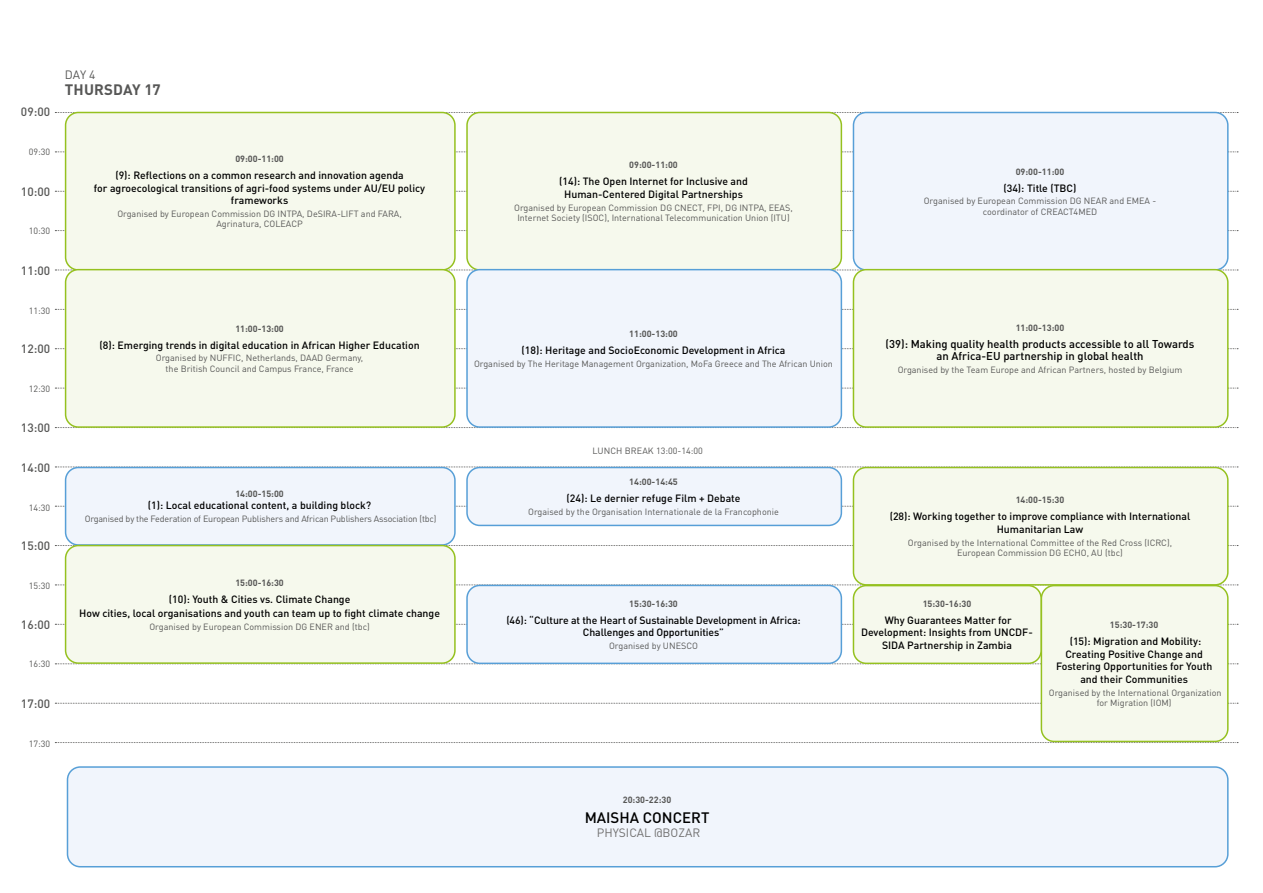
<style>
.page{position:relative;width:1263px;height:893px;background:#fff}
.page>*{position:absolute;margin:0;border:0;box-sizing:border-box;transform-origin:0 0}
.t1{font:500 15px "DIN Pro";color:#000}
.t2{font:700 15px "DIN Pro";letter-spacing:.01em;color:#575756}
.t3{font:500 12px "DIN Pro";color:#575756}
.t4{font:12px "DIN";color:#706f6f}
.t5{font:12px "DIN Pro";color:#575756}
.t6{font:500 11.25px/12.8px "DIN Pro";color:#000;text-align:center}
.t7{font:500 10.5px/12.8px "DIN Pro";color:#000;text-align:center}
.t8{font:9px/10.5px "DIN Pro";color:#575756;text-align:center}
.t9{font:700 9px "DIN Pro";color:#575756}
.t10{font:9px "DIN Pro";letter-spacing:-.02em;color:#575756}
.t11{font:9px "DIN";color:#575756}
</style>
<div class="page">
<svg style="left:55px;top:112px;width:1183px;height:1px"></svg>
<svg style="left:55px;top:506px;width:1183px;height:1px"></svg>
<svg style="left:55px;top:152px;width:1183px;height:1px"></svg>
<svg style="left:55px;top:545px;width:1183px;height:1px"></svg>
<svg style="left:55px;top:191px;width:1183px;height:1px"></svg>
<svg style="left:55px;top:584px;width:1183px;height:1px"></svg>
<svg style="left:55px;top:230px;width:1183px;height:1px"></svg>
<svg style="left:55px;top:624px;width:1183px;height:1px"></svg>
<svg style="left:55px;top:663px;width:1183px;height:1px"></svg>
<svg style="left:55px;top:703px;width:1183px;height:1px"></svg>
<svg style="left:55px;top:270px;width:1183px;height:1px"></svg>
<svg style="left:55px;top:742px;width:1183px;height:1px"></svg>
<svg style="left:55px;top:309px;width:1183px;height:1px"></svg>
<svg style="left:55px;top:348px;width:1183px;height:1px"></svg>
<svg style="left:55px;top:388px;width:1183px;height:1px"></svg>
<svg style="left:55px;top:427px;width:1183px;height:1px"></svg>
<svg style="left:55px;top:467px;width:1183px;height:1px"></svg>
<div style="left:66px;top:112px;width:389px;height:158px;background:#f6f9ed;border-radius:13px"></div>
<div style="left:65px;top:112px;width:391px;height:159px;border:2px solid #95c11f;border-radius:13px"></div>
<div style="left:66px;top:270px;width:389px;height:157px;background:#f6f9ed;border-radius:13px"></div>
<div style="left:65px;top:269px;width:391px;height:159px;border:2px solid #95c11f;border-radius:13px"></div>
<div style="left:467px;top:467px;width:374px;height:58px;background:#f1f5fc;border-radius:13px"></div>
<div style="left:466px;top:467px;width:376px;height:59px;border:2px solid #579fd7;border-radius:13px"></div>
<div style="left:467px;top:585px;width:374px;height:78px;background:#f1f5fc;border-radius:13px"></div>
<div style="left:466px;top:585px;width:376px;height:79px;border:2px solid #579fd7;border-radius:13px"></div>
<div style="left:853px;top:467px;width:375px;height:118px;background:#f6f9ed;border-radius:13px"></div>
<div style="left:853px;top:467px;width:375px;height:119px;border:2px solid #95c11f;border-radius:13px"></div>
<div style="left:1041px;top:586px;width:187px;height:155px;background:#f6f9ed;border-radius:13px"></div>
<div style="left:1041px;top:585px;width:187px;height:157px;border:2px solid #95c11f;border-radius:13px"></div>
<div style="left:853px;top:586px;width:188px;height:77px;background:#f6f9ed;border-radius:13px"></div>
<div style="left:853px;top:585px;width:189px;height:79px;border:2px solid #95c11f;border-radius:13px"></div>
<div style="left:853px;top:112px;width:375px;height:158px;background:#f1f5fc;border-radius:13px"></div>
<div style="left:853px;top:112px;width:375px;height:159px;border:2px solid #579fd7;border-radius:13px"></div>
<div style="left:467px;top:112px;width:374px;height:158px;background:#f6f9ed;border-radius:13px"></div>
<div style="left:466px;top:112px;width:376px;height:159px;border:2px solid #95c11f;border-radius:13px"></div>
<div style="left:66px;top:467px;width:389px;height:78px;background:#f1f5fc;border-radius:13px"></div>
<div style="left:65px;top:467px;width:391px;height:79px;border:2px solid #579fd7;border-radius:13px"></div>
<div style="left:467px;top:270px;width:374px;height:157px;background:#f1f5fc;border-radius:13px"></div>
<div style="left:466px;top:269px;width:376px;height:159px;border:2px solid #579fd7;border-radius:13px"></div>
<div style="left:853px;top:270px;width:375px;height:157px;background:#f6f9ed;border-radius:13px"></div>
<div style="left:853px;top:269px;width:375px;height:159px;border:2px solid #95c11f;border-radius:13px"></div>
<div style="left:67px;top:767px;width:1161px;height:100px;background:#f1f5fc;border-radius:13px"></div>
<div style="left:67px;top:766px;width:1161px;height:101px;border:2px solid #579fd7;border-radius:13px"></div>
<div style="left:66px;top:546px;width:389px;height:117px;background:#f6f9ed;border-radius:13px"></div>
<div style="left:65px;top:545px;width:391px;height:119px;border:2px solid #95c11f;border-radius:13px"></div>
<p class="t3" style="left:21px;top:103px;width:31px">09:00</p>
<p class="t11" style="left:29px;top:146px;width:23px">09:30</p>
<p class="t3" style="left:21px;top:183px;width:31px">10:00</p>
<p class="t11" style="left:29px;top:226px;width:23px">10:30</p>
<p class="t3" style="left:21px;top:262px;width:31px">11:00</p>
<p class="t11" style="left:29px;top:305px;width:23px">11:30</p>
<p class="t3" style="left:21px;top:340px;width:31px">12:00</p>
<p class="t11" style="left:29px;top:383px;width:23px">12:30</p>
<p class="t3" style="left:21px;top:420px;width:31px">13:00</p>
<p class="t3" style="left:21px;top:459px;width:31px">14:00</p>
<p class="t11" style="left:29px;top:502px;width:23px">14:30</p>
<p class="t3" style="left:21px;top:537px;width:31px">15:00</p>
<p class="t11" style="left:29px;top:580px;width:23px">15:30</p>
<p class="t3" style="left:21px;top:617px;width:31px">16:00</p>
<p class="t11" style="left:29px;top:658px;width:23px">16:30</p>
<p class="t3" style="left:21px;top:695px;width:31px">17:00</p>
<p class="t11" style="left:29px;top:738px;width:23px">17:30</p>
<p class="t5" style="left:65px;top:66px;width:32px">DAY 4</p>
<h1 class="t2" style="left:65px;top:80px;width:97px">THURSDAY 17</h1>
<p class="t9" style="left:235px;top:152px;width:50px">09:00-11:00</p>
<p class="t7" style="left:94px;top:168px;width:333px">(9): Reflections on a common research and innovation agenda<br>for agroecological transitions of agri-food systems under AU/EU policy frameworks</p>
<p class="t8" style="left:117px;top:208px;width:286px">Organised by European Commission DG INTPA, DeSIRA-LIFT and FARA,<br>Agrinatura, COLEACP</p>
<p class="t9" style="left:235px;top:322px;width:50px">11:00-13:00</p>
<p class="t7" style="left:100px;top:338px;width:322px">(8): Emerging trends in digital education in African Higher Education</p>
<p class="t8" style="left:156px;top:352px;width:209px">Organised by NUFFIC, Netherlands, DAAD Germany, the British Council and Campus France, France</p>
<p class="t9" style="left:235px;top:488px;width:50px">14:00-15:00</p>
<p class="t7" style="left:148px;top:499px;width:225px">(1): Local educational content, a building block?</p>
<p class="t10" style="left:85px;top:513px;width:353px">Organised by the Federation of European Publishers and African Publishers Association (tbc)</p>
<p class="t9" style="left:235px;top:576px;width:50px">15:00-16:30</p>
<p class="t7" style="left:79px;top:591px;width:362px;line-height:14.9px">(10): Youth &amp; Cities vs. Climate Change<br>How cities, local organisations and youth can team up to fight climate change</p>
<p class="t8" style="left:149px;top:621px;width:222px">Organised by European Commission DG ENER and (tbc)</p>
<p class="t9" style="left:629px;top:159px;width:50px">09:00-11:00</p>
<p class="t7" style="left:559px;top:175px;width:190px">(14): The Open Internet for Inclusive and<br>Human-Centered Digital Partnerships</p>
<p class="t8" style="left:514px;top:202px;width:280px">Organised by European Commission DG CNECT, FPI, DG INTPA, EEAS,<br>Internet Society (ISOC), International Telecommunication Union (ITU)</p>
<p class="t9" style="left:1016px;top:165px;width:50px">09:00-11:00</p>
<p class="t7" style="left:1003px;top:181px;width:75px">(34): Title (TBC)</p>
<p class="t8" style="left:924px;top:195px;width:234px">Organised by European Commission DG NEAR and EMEA - coordinator of CREACT4MED</p>
<p class="t9" style="left:629px;top:328px;width:50px">11:00-13:00</p>
<p class="t7" style="left:522px;top:343px;width:265px">(18): Heritage and SocioEconomic Development in Africa</p>
<p class="t8" style="left:474px;top:358px;width:360px">Organised by The Heritage Management Organization, MoFa Greece and The African Union</p>
<p class="t8" style="left:592px;top:445px;width:112px">LUNCH BREAK 13:00-14:00</p>
<p class="t9" style="left:629px;top:476px;width:50px">14:00-14:45</p>
<p class="t7" style="left:567px;top:491px;width:175px">(24): Le dernier refuge Film + Debate</p>
<p class="t8" style="left:528px;top:506px;width:252px">Orgaised by the Organisation Internationale de la Francophonie</p>
<p class="t9" style="left:629px;top:597px;width:50px">15:30-16:30</p>
<p class="t7" style="left:506px;top:613px;width:296px">(46): “Culture at the Heart of Sustainable Development in Africa:<br>Challenges and Opportunities”</p>
<p class="t8" style="left:609px;top:640px;width:90px">Organised by UNESCO</p>
<p class="t9" style="left:1016px;top:321px;width:50px">11:00-13:00</p>
<p class="t6" style="left:885px;top:337px;width:310px">(39): Making quality health products accessible to all Towards an Africa-EU partnership in global health</p>
<p class="t8" style="left:898px;top:364px;width:286px">Organised by the Team Europe and African Partners, hosted by Belgium</p>
<p class="t9" style="left:1016px;top:494px;width:50px">14:00-15:30</p>
<p class="t7" style="left:890px;top:510px;width:302px">(28): Working together to improve compliance with International<br>Humanitarian Law</p>
<p class="t8" style="left:908px;top:537px;width:266px">Organised by the International Committee of the Red Cross (ICRC),<br>European Commission DG ECHO, AU (tbc)</p>
<p class="t9" style="left:923px;top:597px;width:50px">15:30-16:30</p>
<p class="t7" style="left:861px;top:613px;width:173px">Why Guarantees Matter for<br>Development: Insights from UNCDF-<br>SIDA Partnership in Zambia</p>
<p class="t9" style="left:1110px;top:618px;width:50px">15:30-17:30</p>
<p class="t7" style="left:1056px;top:634px;width:158px">(15): Migration and Mobility:<br>Creating Positive Change and<br>Fostering Opportunities for Youth and their Communities</p>
<p class="t8" style="left:1049px;top:687px;width:174px">Organised by the International Organization for Migration (IOM)</p>
<p class="t9" style="left:623px;top:794px;width:50px">20:30-22:30</p>
<h1 class="t1" style="left:585px;top:807px;width:126px">MAISHA CONCERT</h1>
<p class="t4" style="left:597px;top:826px;width:105px">PHYSICAL @BOZAR</p>
</div>
